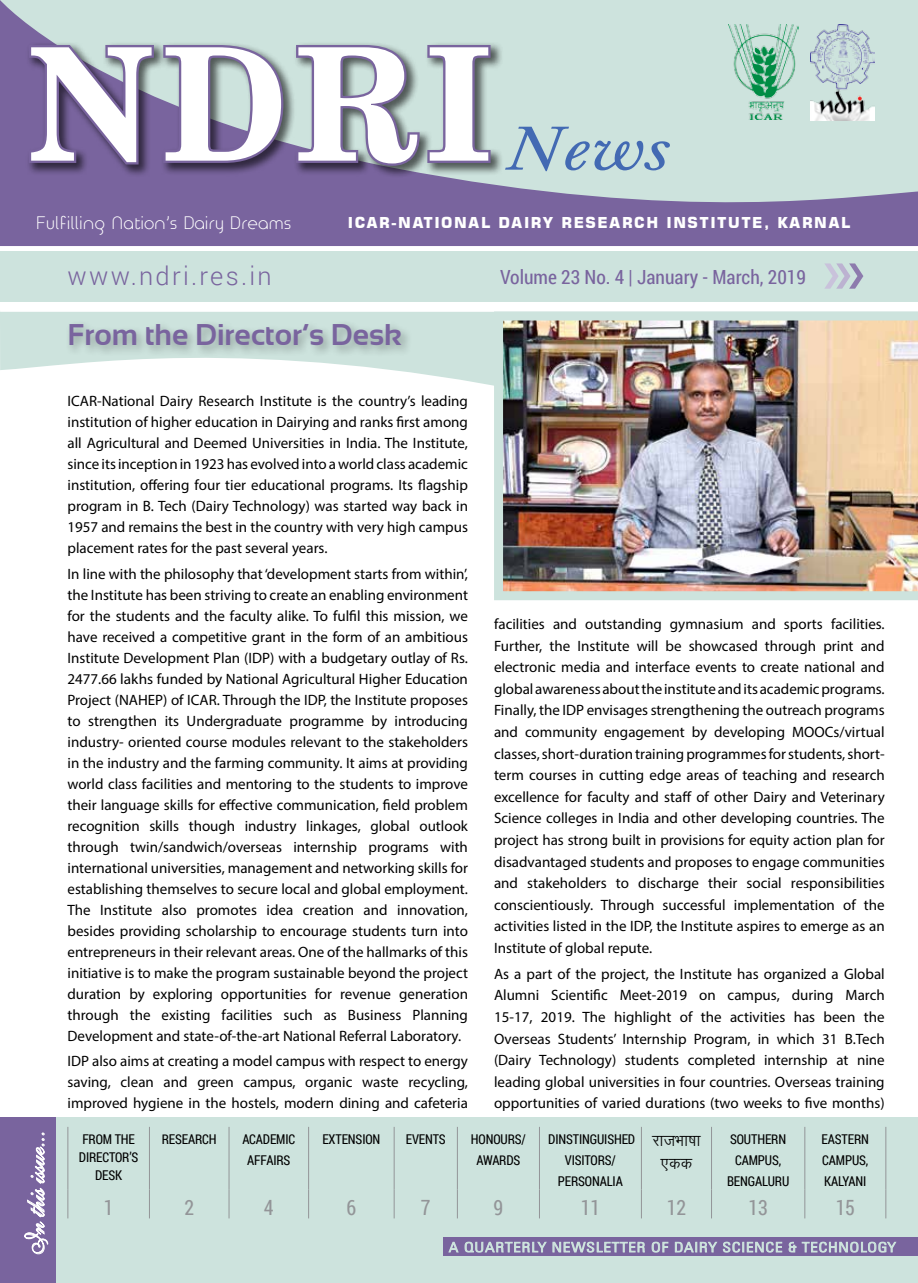
<style>
.page{position:relative;width:918px;height:1283px;background:#fff}
.page>*{position:absolute;margin:0;border:0;box-sizing:border-box;transform-origin:0 0}
.t1{font:700 156.9px "Century Schlbk Cyrillic BT";color:#fff;scale:.95 1}
.t2{font:italic 64.35px "Baskerville";color:#436ab3;scale:1.25 1}
.t3{font:700 30px "Sansation";color:#79649e}
.t4{font:27px "Shelley Volante BT";color:#fff}
.t5{font:300 25.5px "Roboto";letter-spacing:.09em;color:#79649e}
.t6{font:21px "Roboto Condensed";letter-spacing:-.01em;color:#939598;scale:.95 1}
.t7{font:19.5px "Roboto Condensed";color:#79649e}
.t8{font:19.5px/23.4px "Kruti Dev 010";color:#000;text-align:center;scale:.95 1}
.t9{font:17.25px "Time Burner";letter-spacing:.04em;color:#fff}
.t10{font:15px/21px "Myriad Pro";color:#000;text-align:justify}
.t11{font:700 15px "Square 721 BT";letter-spacing:.1em;color:#fff}
.t12{font:13.5px/21px "Roboto Condensed";letter-spacing:-.01em;color:#000;text-align:center;scale:.95 1}
</style>
<div class="page">
<svg style="left:0;top:311px;width:494px;height:75px;fill:#cde3dd"></svg>
<div style="left:0;top:1117px;width:918px;height:165px;background:#cde3dd"></div>
<hr style="left:68px;top:1126px;width:1px;height:63px;background:#939598">
<hr style="left:149px;top:1126px;width:1px;height:63px;background:#939598">
<hr style="left:229px;top:1126px;width:1px;height:63px;background:#939598">
<hr style="left:308px;top:1126px;width:1px;height:63px;background:#939598">
<hr style="left:394px;top:1126px;width:1px;height:63px;background:#939598">
<hr style="left:457px;top:1126px;width:1px;height:63px;background:#939598">
<hr style="left:539px;top:1126px;width:1px;height:63px;background:#939598">
<hr style="left:641px;top:1126px;width:1px;height:63px;background:#939598">
<hr style="left:711px;top:1126px;width:1px;height:63px;background:#939598">
<hr style="left:804px;top:1126px;width:1px;height:63px;background:#939598">
<hr style="left:885px;top:1126px;width:1px;height:63px;background:#939598">
<svg style="left:68px;top:1189px;width:1px;height:29px"></svg>
<svg style="left:149px;top:1189px;width:1px;height:29px"></svg>
<svg style="left:229px;top:1189px;width:1px;height:29px"></svg>
<svg style="left:308px;top:1189px;width:1px;height:29px"></svg>
<svg style="left:394px;top:1189px;width:1px;height:29px"></svg>
<svg style="left:457px;top:1189px;width:1px;height:29px"></svg>
<svg style="left:539px;top:1189px;width:1px;height:29px"></svg>
<svg style="left:641px;top:1189px;width:1px;height:29px"></svg>
<svg style="left:711px;top:1189px;width:1px;height:29px"></svg>
<svg style="left:804px;top:1189px;width:1px;height:29px"></svg>
<svg style="left:885px;top:1189px;width:1px;height:29px"></svg>
<div style="left:0;top:1117px;width:55px;height:165px;background:#79649e"></div>
<div style="left:443px;top:1237px;width:475px;height:19px;background:#79649e"></div>
<svg style="left:24px;top:1132px;width:24px;height:122px"></svg>
<svg style="left:0;top:0;width:918px;height:246px;background:#abb2c3"></svg>
<div style="left:0;top:251px;width:918px;height:51px;background:#cde3dd"></div>
<div style="left:25px;top:42px;width:479px;height:136px;background:#000;opacity:.6"></div>
<svg style="left:27px;top:43px;width:259px;height:124px;background:#706a88"></svg>
<svg style="left:294px;top:43px;width:199px;height:126px;background:#848a95"></svg>
<svg style="left:825px;top:263px;width:38px;height:26px"></svg>
<img style="left:494px;top:311px;width:424px;height:289px">
<div style="left:65px;top:320px;width:347px;height:37px;background:#000;opacity:.3"></div>
<svg style="left:448px;top:1241px;width:197px;height:12px"></svg>
<svg style="left:652px;top:1241px;width:17px;height:11px"></svg>
<svg style="left:675px;top:1241px;width:107px;height:12px"></svg>
<svg style="left:788px;top:1241px;width:109px;height:12px"></svg>
<h1 class="t1" style="left:29px;top:6px;width:489px">NDRI</h1>
<h2 class="t2" style="left:505px;top:114px;width:134px">News</h2>
<p class="t9" style="left:36px;top:213px;width:256px">Fulfilling Nation's Dairy Dreams</p>
<p class="t11" style="left:348px;top:214px;width:175px">ICAR-NATI ONAL DAIR</p>
<p class="t11" style="left:543px;top:214px;width:79px">Y RESEARC</p>
<p class="t11" style="left:646px;top:214px;width:157px">H INSTITUTE, KARNA</p>
<p class="t11" style="left:841px;top:214px;width:11px">L</p>
<h3 class="t5" style="left:68px;top:258px;width:206px">www.ndri.res.in</h3>
<h3 class="t7" style="left:500px;top:263px;width:307px">Volume 23 No. 4 | January - March, 2019</h3>
<h3 class="t3" style="left:68px;top:318px;width:336px">From the Director’s Desk</h3>
<h3 class="t4" style="left:19px;top:1255px;width:126px;rotate:-90deg">In this issue...</h3>
<p class="t10" style="left:68px;top:390px;width:402px">ICAR-National Dairy Research Institute is the country’s leading institution of higher education in Dairying and ranks first among all Agricultural and Deemed Universities in India. The Institute, since its inception in 1923 has evolved into a world class academic institution, offering four tier educational programs. Its flagship program in B. Tech (Dairy Technology) was started way back in 1957 and remains the best in the country with very high campus placement rates for the past several years.</p>
<p class="t10" style="left:68px;top:563px;width:402px">In line with the philosophy that ‘development starts from within’, the Institute has been striving to create an enabling environment for the students and the faculty alike. To fulfil this mission, we have received a competitive grant in the form of an ambitious Institute Development Plan (IDP) with a budgetary outlay of Rs.<br>2477.66 lakhs funded by National Agricultural Higher Education Project (NAHEP) of ICAR. Through the IDP, the Institute proposes to strengthen its Undergraduate programme by introducing industry- oriented course modules relevant to the stakeholders in the industry and the farming community. It aims at providing world class facilities and mentoring to the students to improve their language skills for effective communication, field problem recognition skills though industry linkages, global outlook through twin/sandwich/overseas internship programs with international universities, management and networking skills for establishing themselves to secure local and global employment.<br>The Institute also promotes idea creation and innovation, besides providing scholarship to encourage students turn into entrepreneurs in their relevant areas. One of the hallmarks of this initiative is to make the program sustainable beyond the project duration by exploring opportunities for revenue generation through the existing facilities such as Business Planning Development and state-of-the-art National Referral Laboratory.</p>
<p class="t10" style="left:68px;top:1050px;width:402px">IDP also aims at creating a model campus with respect to energy saving, clean and green campus, organic waste recycling, improved hygiene in the hostels, modern dining and cafeteria</p>
<p class="t10" style="left:494px;top:613px;width:392px;line-height:21.6px">facilities and outstanding gymnasium and sports facilities.<br>Further, the Institute will be showcased through print and electronic media and interface events to create national and global awareness about the institute and its academic programs.<br>Finally, the IDP envisages strengthening the outreach programs and community engagement by developing MOOCs/virtual classes, short-duration training programmes for students, short&shy;term courses in cutting edge areas of teaching and research excellence for faculty and staff of other Dairy and Veterinary Science colleges in India and other developing countries. The project has strong built in provisions for equity action plan for disadvantaged students and proposes to engage communities and stakeholders to discharge their social responsibilities conscientiously. Through successful implementation of the activities listed in the IDP, the Institute aspires to emerge as an Institute of global repute.</p>
<p class="t10" style="left:494px;top:962px;width:392px;line-height:21.6px">As a part of the project, the Institute has organized a Global Alumni Scientific Meet-2019 on campus, during March 15-17, 2019. The highlight of the activities has been the Overseas Students’ Internship Program, in which 31 B.Tech (Dairy Technology) students completed internship at nine leading global universities in four countries. Overseas training opportunities of varied durations (two weeks to five months)</p>
<p class="t12" style="left:79px;top:1130px;width:64px;line-height:18px">From the<br>Director’s<br>Desk</p>
<p class="t12" style="left:162px;top:1128px;width:8px">RESE</p>
<p class="t12" style="left:188px;top:1128px;width:16px">ARCH</p>
<p class="t12" style="left:242px;top:1128px;width:40px">ACADEMIC<br>AFFAIRS</p>
<p class="t12" style="left:322px;top:1128px;width:63px">EXTENSION</p>
<p class="t12" style="left:406px;top:1128px;width:36px">EVENTS</p>
<p class="t12" style="left:471px;top:1128px;width:59px">HONOURS/<br>AWARDS</p>
<p class="t12" style="left:548px;top:1128px;width:66px">DINSTINGUISHE</p>
<p class="t12" style="left:628px;top:1128px;width:9px">D</p>
<p class="t12" style="left:565px;top:1149px;width:15px">VISITORS</p>
<p class="t12" style="left:612px;top:1149px;width:6px">/</p>
<p class="t12" style="left:558px;top:1170px;width:16px">PERSO</p>
<p class="t12" style="left:592px;top:1170px;width:34px">NALIA</p>
<h3 class="t8" style="left:653px;top:1128px;width:52px">jktHkk"kk ,dd</h3>
<p class="t12" style="left:730px;top:1128px;width:31px">SOUTHER</p>
<p class="t12" style="left:778px;top:1128px;width:10px">N</p>
<p class="t12" style="left:735px;top:1149px;width:50px">CAMPUS,</p>
<p class="t12" style="left:727px;top:1170px;width:67px">BENGALURU</p>
<p class="t12" style="left:822px;top:1128px;width:22px">EASTER</p>
<p class="t12" style="left:822px;top:1128px;width:51px;text-align:justify;text-indent:39px">N CAMPUS, KALYANI</p>
<h3 class="t6" style="left:104px;top:1192px;width:12px">1</h3>
<h3 class="t6" style="left:184px;top:1192px;width:12px">2</h3>
<h3 class="t6" style="left:264px;top:1192px;width:12px">4</h3>
<h3 class="t6" style="left:347px;top:1192px;width:12px">6</h3>
<h3 class="t6" style="left:421px;top:1192px;width:12px">7</h3>
<h3 class="t6" style="left:494px;top:1192px;width:12px">9</h3>
<h3 class="t6" style="left:581px;top:1192px;width:22px">11</h3>
<h3 class="t6" style="left:667px;top:1192px;width:22px">12</h3>
<h3 class="t6" style="left:749px;top:1192px;width:22px">13</h3>
<h3 class="t6" style="left:836px;top:1192px;width:22px">15</h3>
</div>
